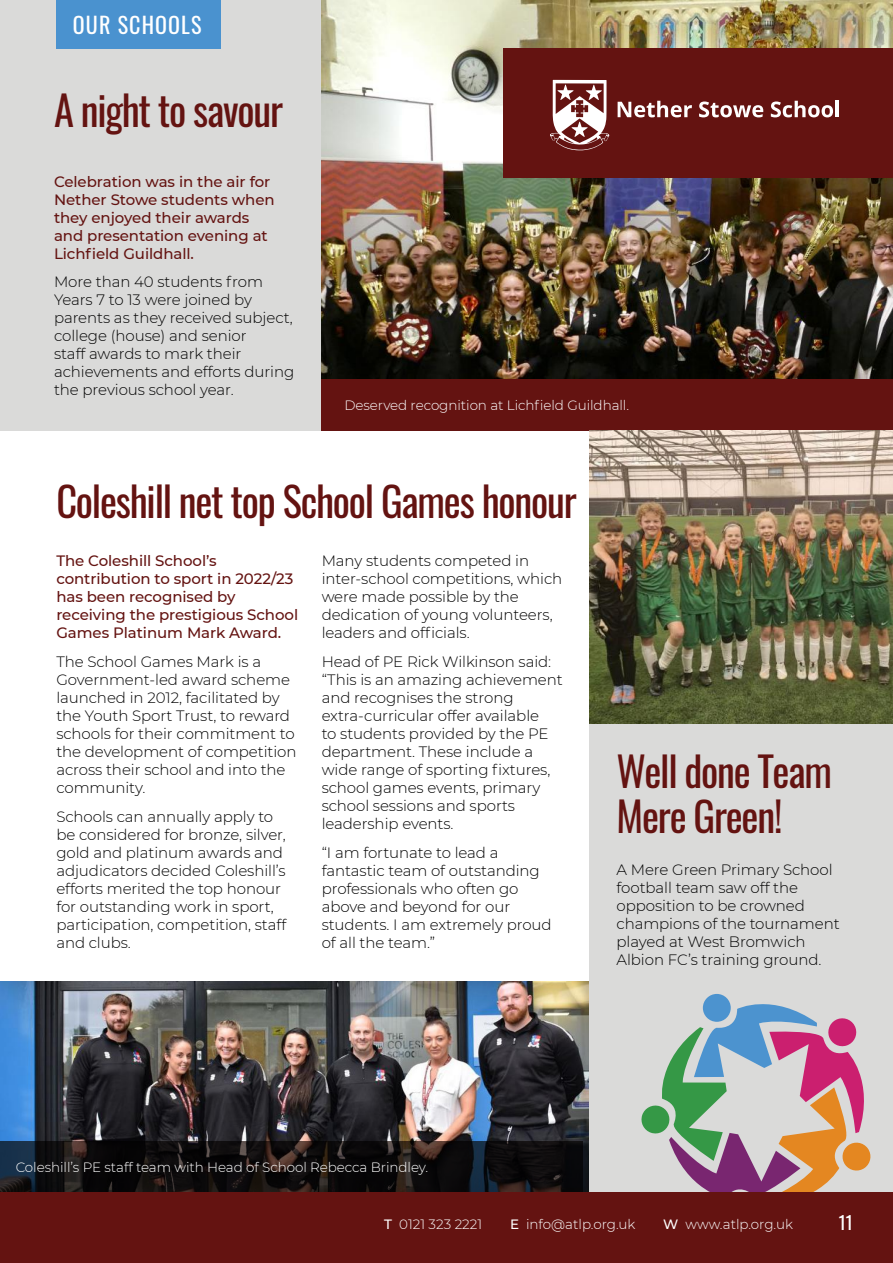
<style>
.page{position:relative;width:893px;height:1263px;background:#fff}
.page>*{position:absolute;margin:0;border:0;box-sizing:border-box;transform-origin:0 0}
.t1{font:40.5px/45px "Oswald";letter-spacing:-.03em;color:#641311}
.t2{font:22.05px "Oswald";letter-spacing:.05em;color:#fff}
.t3{font:18px "Oswald";color:#fff}
.t4{font:300 15px/18px "Montserrat";letter-spacing:-.005em;color:#000}
.t5{font:500 15px/18px "Montserrat";letter-spacing:-.005em;color:#641311}
.t6{font:300 13.5px "Montserrat";letter-spacing:-.005em;color:#fff}
.s1{font-weight:500}
</style>
<div class="page">
<img style="left:0;top:981px;width:589px;height:212px">
<div style="left:589px;top:422px;width:304px;height:779px;background:#dadad9"></div>
<svg style="left:640px;top:994px;width:235px;height:199px"></svg>
<svg style="left:0;top:1141px;width:583px;height:52px;background:#141113"></svg>
<div style="left:0;top:0;width:893px;height:431px;background:#dadad9"></div>
<div style="left:0;top:1193px;width:893px;height:70px;background:#641311"></div>
<div style="left:56px;top:0;width:165px;height:48px;background:#4a92cf"></div>
<img style="left:322px;top:0;width:571px;height:379px">
<div style="left:322px;top:379px;width:571px;height:52px;background:#641311"></div>
<div style="left:504px;top:48px;width:389px;height:129px;background:#641311"></div>
<svg style="left:459px;top:80px;width:380px;height:75px"></svg>
<img style="left:589px;top:431px;width:304px;height:293px">
<h2 class="t2" style="left:73px;top:5px;width:130px">OUR SCHOOLS</h2>
<h1 class="t1" style="left:54px;top:84px;width:231px">A night to savour</h1>
<p class="t5" style="left:54px;top:172px;width:222px">Celebration was in the air for<br>Nether Stowe students when they enjoyed their awards and presentation evening at<br>Lichfield Guildhall.</p>
<p class="t4" style="left:54px;top:273px;width:242px">More than 40 students from<br>Years 7 to 13 were joined by parents as they received subject, college (house) and senior<br>staff awards to mark their achievements and efforts during the previous school year.</p>
<p class="t6" style="left:344px;top:396px;width:286px">Deserved recognition at Lichfield Guildhall.</p>
<h1 class="t1" style="left:56px;top:475px;width:522px">Coleshill net top School Games honour</h1>
<p class="t4" style="left:322px;top:551px;width:242px">Many students competed in inter-school competitions, which were made possible by the dedication of young volunteers, leaders and officials.</p>
<p class="t4" style="left:322px;top:652px;width:243px">Head of PE Rick Wilkinson said: “This is an amazing achievement and recognises the strong extra-curricular offer available<br>to students provided by the PE department. These include a wide range of sporting fixtures, school games events, primary school sessions and sports leadership events.</p>
<p class="t4" style="left:322px;top:843px;width:232px">“I am fortunate to lead a fantastic team of outstanding professionals who often go above and beyond for our students. I am extremely proud of all the team.”</p>
<p class="t5" style="left:56px;top:551px;width:243px">The Coleshill School’s contribution to sport in 2022/23 has been recognised by receiving the prestigious School<br>Games Platinum Mark Award.</p>
<p class="t4" style="left:56px;top:652px;width:242px">The School Games Mark is a<br>Government-led award scheme launched in 2012, facilitated by the Youth Sport Trust, to reward schools for their commitment to the development of competition across their school and into the community.</p>
<p class="t4" style="left:56px;top:807px;width:231px">Schools can annually apply to be considered for bronze, silver, gold and platinum awards and adjudicators decided Coleshill’s efforts merited the top honour for outstanding work in sport, participation, competition, staff and clubs.</p>
<h1 class="t1" style="left:616px;top:745px;width:217px">Well done Team<br>Mere Green!</h1>
<p class="t4" style="left:616px;top:860px;width:225px">A Mere Green Primary School football team saw off the opposition to be crowned champions of the tournament played at West Bromwich<br>Albion FC’s training ground.</p>
<p class="t6" style="left:16px;top:1158px;width:414px">Coleshill’s PE staff team with Head of School Rebecca Brindley.</p>
<p class="t6" style="left:384px;top:1215px;width:99px"><span class="s1">T</span> 0121 323 2221</p>
<p class="t6" style="left:510px;top:1215px;width:127px"><span class="s1">E</span> info@atlp.org.uk</p>
<p class="t6" style="left:663px;top:1215px;width:131px"><span class="s1">W</span> www.atlp.org.uk</p>
<p class="t3" style="left:839px;top:1207px;width:16px">11</p>
</div>
